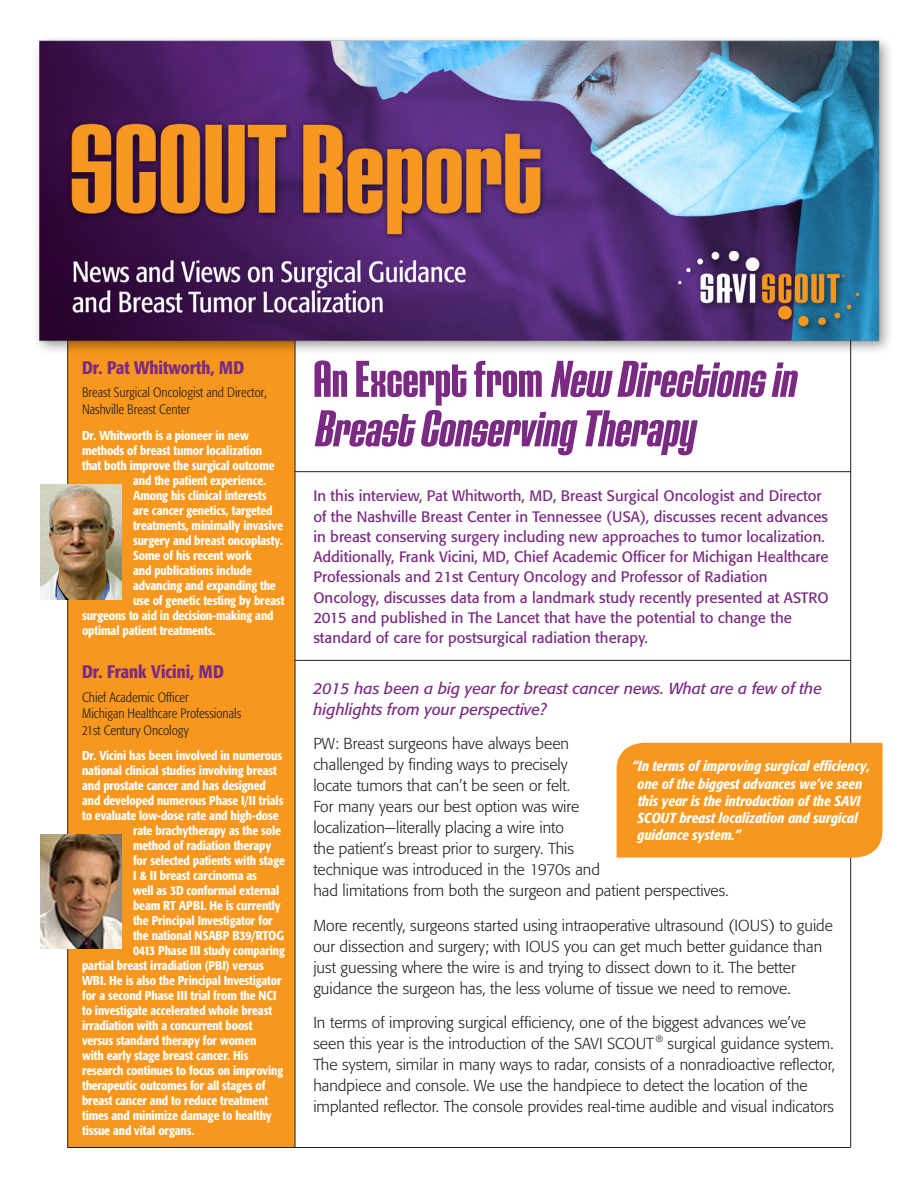
<style>
.page{position:relative;width:918px;height:1188px;background:#fff}
.page>*{position:absolute;margin:0;border:0;box-sizing:border-box;transform-origin:0 0}
.t1{font:italic 54px "House Gothic HG23 Cond BOLD1";color:#7b2a83}
.t2{font:500 condensed 18px "Formata";color:#7b2a83}
.t3{font:300 15.75px/21px "Formata";color:#231f20}
.t4{font:italic 15.75px/21px "Formata";color:#7b2a83}
.t5{font:15px/20.2px "Formata";color:#7b2a83}
.t6{font:italic 500 condensed 14.4px/17.2px "Formata";color:#fff}
.t7{font:300 condensed 13.5px/16.5px "Formata";color:#231f20}
.t8{font:500 condensed 12.75px "Formata";letter-spacing:-.01em;color:#fff}
.t9{font:300 9px "Helvetica Neue";color:#231f20}
.s1{font-style:normal}
</style>
<div class="page">
<div style="left:68px;top:322px;width:227px;height:825px;background:#f7971d"></div>
<hr style="left:295px;top:329px;width:1px;height:819px;background:#231f20">
<hr style="left:295px;top:471px;width:556px;height:1px;background:#231f20">
<hr style="left:295px;top:660px;width:556px;height:1px;background:#231f20">
<hr style="left:68px;top:1147px;width:782px;height:1px;background:#231f20">
<hr style="left:850px;top:329px;width:1px;height:819px;background:#231f20">
<hr style="left:67px;top:329px;width:1px;height:819px;background:#231f20">
<img style="left:37px;top:38px;width:853px;height:351px">
<img style="left:40px;top:485px;width:82px;height:114px">
<img style="left:40px;top:834px;width:82px;height:115px">
<div style="left:617px;top:743px;width:265px;height:115px;background:#f7971d"></div>
<p class="t2" style="left:82px;top:357px;width:164px">Dr. Pat Whitworth, MD</p>
<p class="t7" style="left:82px;top:384px;width:186px">Breast Surgical Oncologist and Director,<br>Nashville Breast Center</p>
<p class="t8" style="left:82px;top:428px;width:168px">Dr. Whitworth is a pioneer in new</p>
<p class="t8" style="left:82px;top:443px;width:182px">methods of breast tumor localization</p>
<p class="t8" style="left:82px;top:458px;width:194px">that both improve the surgical outcome</p>
<p class="t8" style="left:133px;top:473px;width:134px">and the patient experience.</p>
<p class="t8" style="left:133px;top:488px;width:135px">Among his clinical interests</p>
<p class="t8" style="left:133px;top:503px;width:141px">are cancer genetics, targeted</p>
<p class="t8" style="left:133px;top:518px;width:151px">treatments, minimally invasive</p>
<p class="t8" style="left:133px;top:533px;width:151px">surgery and breast oncoplasty.</p>
<p class="t8" style="left:133px;top:548px;width:120px">Some of his recent work</p>
<p class="t8" style="left:133px;top:563px;width:120px">and publications include</p>
<p class="t8" style="left:133px;top:578px;width:144px">advancing and expanding the</p>
<p class="t8" style="left:133px;top:593px;width:153px">use of genetic testing by breast</p>
<p class="t8" style="left:82px;top:608px;width:193px">surgeons to aid in decision-making and</p>
<p class="t8" style="left:82px;top:623px;width:135px">optimal patient treatments.</p>
<p class="t2" style="left:82px;top:661px;width:143px">Dr. Frank Vicini, MD</p>
<p class="t7" style="left:82px;top:689px;width:161px">Chief Academic Officer<br>Michigan Healthcare Professionals<br>21st Century Oncology</p>
<p class="t8" style="left:82px;top:748px;width:202px">Dr. Vicini has been involved in numerous</p>
<p class="t8" style="left:82px;top:763px;width:196px">national clinical studies involving breast</p>
<p class="t8" style="left:82px;top:778px;width:185px">and prostate cancer and has designed</p>
<p class="t8" style="left:82px;top:793px;width:203px">and developed numerous Phase I/II trials</p>
<p class="t8" style="left:82px;top:808px;width:198px">to evaluate low-dose rate and high-dose</p>
<p class="t8" style="left:133px;top:823px;width:149px">rate brachytherapy as the sole</p>
<p class="t8" style="left:133px;top:838px;width:140px">method of radiation therapy</p>
<p class="t8" style="left:133px;top:853px;width:153px">for selected patients with stage</p>
<p class="t8" style="left:133px;top:868px;width:125px">I &amp; II breast carcinoma as</p>
<p class="t8" style="left:133px;top:883px;width:148px">well as 3D conformal external</p>
<p class="t8" style="left:133px;top:898px;width:149px">beam RT APBI. He is currently</p>
<p class="t8" style="left:133px;top:913px;width:141px">the Principal Investigator for</p>
<p class="t8" style="left:133px;top:928px;width:153px">the national NSABP B39/RTOG</p>
<p class="t8" style="left:133px;top:943px;width:153px">0413 Phase III study comparing</p>
<p class="t8" style="left:82px;top:958px;width:183px">partial breast irradiation (PBI) versus</p>
<p class="t8" style="left:82px;top:973px;width:201px">WBI. He is also the Principal Investigator</p>
<p class="t8" style="left:82px;top:988px;width:196px">for a second Phase III trial from the NCI</p>
<p class="t8" style="left:82px;top:1003px;width:191px">to investigate accelerated whole breast</p>
<p class="t8" style="left:82px;top:1018px;width:172px">irradiation with a concurrent boost</p>
<p class="t8" style="left:82px;top:1033px;width:176px">versus standard therapy for women</p>
<p class="t8" style="left:82px;top:1048px;width:168px">with early stage breast cancer. His</p>
<p class="t8" style="left:82px;top:1063px;width:203px">research continues to focus on improving</p>
<p class="t8" style="left:82px;top:1078px;width:185px">therapeutic outcomes for all stages of</p>
<p class="t8" style="left:82px;top:1093px;width:188px">breast cancer and to reduce treatment</p>
<p class="t8" style="left:82px;top:1108px;width:191px">times and minimize damage to healthy</p>
<p class="t8" style="left:82px;top:1123px;width:114px">tissue and vital organs.</p>
<p class="t1" style="left:313px;top:351px;width:493px"><span class="s1">A n E x c e r p t f r o m</span> New Directionsin</p>
<p class="t1" style="left:313px;top:401px;width:392px">BreastConservingTherapy</p>
<p class="t5" style="left:313px;top:486px;width:517px">In this interview, Pat Whitworth, MD, Breast Surgical Oncologist and Director of the Nashville Breast Center in Tennessee (USA), discusses recent advances in breast conserving surgery including new approaches to tumor localization.<br>Additionally, Frank Vicini, MD, Chief Academic Officer for Michigan Healthcare Professionals and 21st Century Oncology and Professor of Radiation Oncology, discusses data from a landmark study recently presented at ASTRO 2015 and published in The Lancet that have the potential to change the standard of care for postsurgical radiation therapy.</p>
<p class="t4" style="left:313px;top:678px;width:510px">2015 has been a big year for breast cancer news. What are a few of the highlights from your perspective?</p>
<p class="t3" style="left:313px;top:734px;width:417px">PW: Breast surgeons have always been<br>challenged by finding ways to precisely<br>locate tumors that can’t be seen or felt.<br>For many years our best option was wire<br>localization—literally placing a wire into<br>the patient’s breast prior to surgery. This<br>technique was introduced in the 1970s and<br>had limitations from both the surgeon and patient perspectives.</p>
<p class="t3" style="left:313px;top:915px;width:521px">More recently, surgeons started using intraoperative ultrasound (IOUS) to guide our dissection and surgery; with IOUS you can get much better guidance than just guessing where the wire is and trying to dissect down to it. The better guidance the surgeon has, the less volume of tissue we need to remove.</p>
<p class="t3" style="left:313px;top:1013px;width:494px">In terms of improving surgical efficiency, one of the biggest advances we’ve seen this year is the introduction of the SAVI SCOUT</p>
<p class="t6" style="left:637px;top:758px;width:235px;text-indent:-5px">“In terms of improving surgical efficiency, one of the biggest advances we’ve seen this year is the introduction of the SAVI SCOUT breast localization and surgical guidance system.”</p>
<p class="t9" style="left:656px;top:1033px;width:9px">®</p>
<p class="t3" style="left:313px;top:1034px;width:523px;text-indent:354px">surgical guidance system.<br>The system, similar in many ways to radar, consists of a nonradioactive reflector, handpiece and console. We use the handpiece to detect the location of the implanted reflector. The console provides real-time audible and visual indicators</p>
</div>
